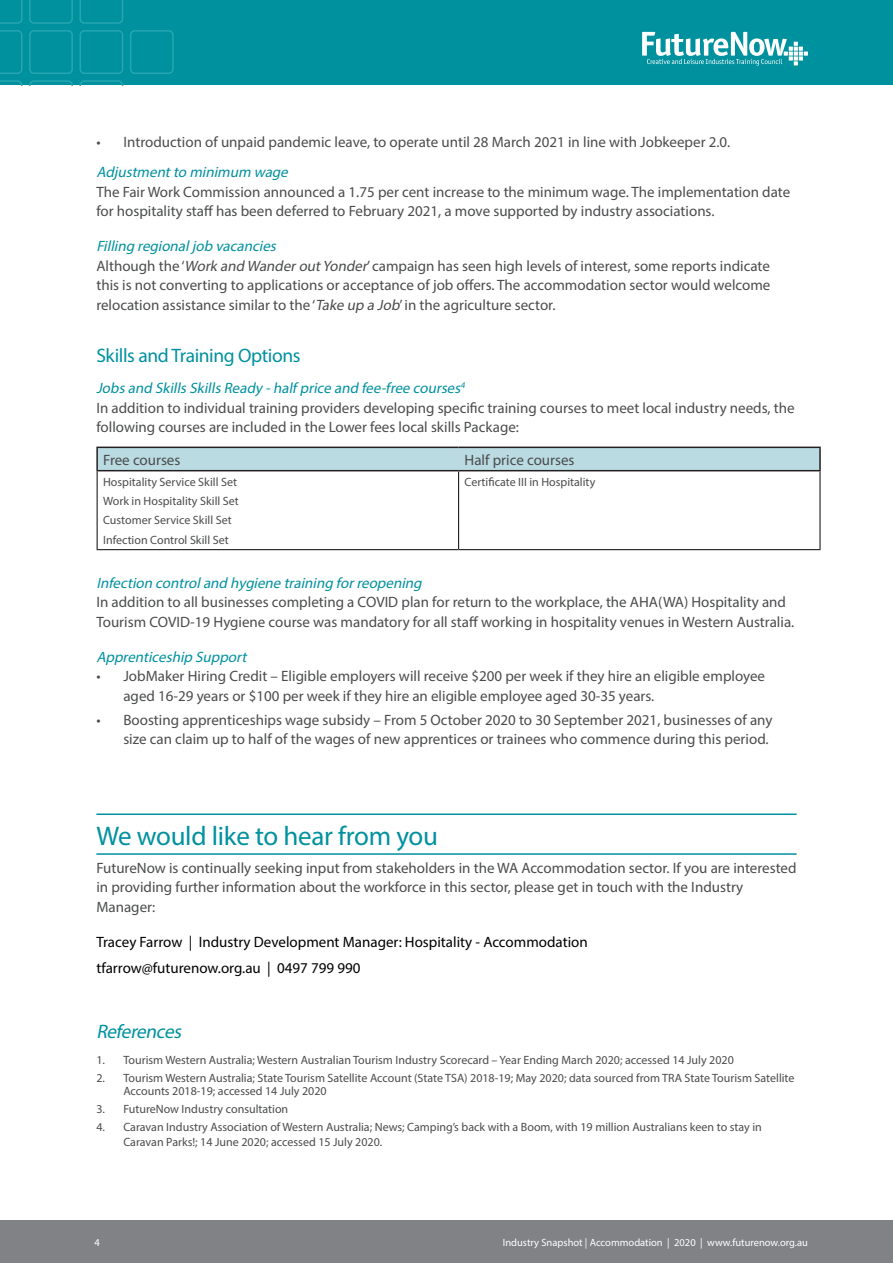
<style>
.page{position:relative;width:893px;height:1263px;background:#fff}
.page>*{position:absolute;margin:0;border:0;box-sizing:border-box;transform-origin:0 0}
.t1{font:27px "Myriad Pro";letter-spacing:-.01em;color:#00919f}
.Subhead{font:19.5px "Myriad Pro";letter-spacing:-.02em;color:#00919f}
.Subhead-2{font:italic 19.5px "Myriad Pro";color:#00919f}
.body{font:15px/19.5px "Myriad Pro";color:#4b4c4d}
.Body_italics{font:italic 15px "Myriad Pro";color:#00919f}
.Body_italics-2{font:15px "Myriad Pro";color:#000}
.Notes{font:15px "Myriad Pro";color:#4b4c4d}
.Notes-2{font:12px/13.5px "Myriad Pro";color:#4b4c4d}
.t2{font:10.5px "Myriad Pro";color:#fff}
.s1{font-style:italic}
</style>
<div class="page">
<div style="left:0;top:0;width:893px;height:85px;background:#00919f"></div>
<svg style="left:79px;top:0;width:44px;height:24px"></svg>
<svg style="left:29px;top:0;width:44px;height:24px"></svg>
<svg style="left:0;top:0;width:23px;height:24px"></svg>
<div style="left:130px;top:30px;width:44px;height:44px;border:2px solid #27a6b1;border-radius:4px"></div>
<div style="left:79px;top:30px;width:44px;height:44px;border:2px solid #27a6b1;border-radius:4px"></div>
<div style="left:29px;top:30px;width:44px;height:44px;border:2px solid #27a6b1;border-radius:4px"></div>
<svg style="left:0;top:30px;width:23px;height:44px"></svg>
<svg style="left:79px;top:80px;width:44px;height:5px"></svg>
<svg style="left:29px;top:80px;width:44px;height:5px"></svg>
<svg style="left:0;top:80px;width:23px;height:5px"></svg>
<svg style="left:642px;top:32px;width:166px;height:34px"></svg>
<div style="left:0;top:1220px;width:893px;height:43px;background:#808285"></div>
<hr style="left:96px;top:813px;width:701px;height:2px;background:#00919f">
<hr style="left:96px;top:853px;width:701px;height:2px;background:#00919f">
<svg style="left:98px;top:448px;width:721px;height:22px;background:#b7d9df"></svg>
<hr style="left:96px;top:447px;width:363px;height:1px;background:#231f20">
<hr style="left:96px;top:448px;width:2px;height:22px;background:#231f20">
<hr style="left:459px;top:447px;width:362px;height:1px;background:#231f20">
<hr style="left:819px;top:448px;width:2px;height:22px;background:#231f20">
<hr style="left:96px;top:470px;width:363px;height:1px;background:#231f20">
<hr style="left:459px;top:470px;width:362px;height:1px;background:#231f20">
<hr style="left:97px;top:471px;width:1px;height:78px;background:#231f20">
<hr style="left:458px;top:471px;width:1px;height:78px;background:#231f20">
<hr style="left:819px;top:471px;width:2px;height:78px;background:#231f20">
<hr style="left:97px;top:549px;width:362px;height:1px;background:#231f20">
<hr style="left:459px;top:549px;width:362px;height:1px;background:#231f20">
<p class="body" style="left:96px;top:132px;width:635px">• Introduction of unpaid pandemic leave, to operate until 28 March 2021 in line with Jobkeeper 2.0.</p>
<p class="Body_italics" style="left:96px;top:163px;width:197px">Adjustmentto minimum wage</p>
<p class="body" style="left:96px;top:182px;width:695px">The Fair Work Commission announced a 1.75 per cent increase to the minimum wage. The implementation date for hospitality staff has been deferred to February 2021, a move supported by industry associations.</p>
<p class="Body_italics" style="left:96px;top:237px;width:185px">Filling regionaljob vacancies</p>
<p class="body" style="left:96px;top:256px;width:676px;text-align:justify">Although the ‘<span class="s1">Work and WanderoutYonder</span>’ campaign has seen high levels of interest, some reports indicate this is not converting to applications or acceptance of job offers. The accommodation sector would welcome relocation assistance similar to the ‘<span class="s1">Take up a Job</span>’ in the agriculture sector.</p>
<p class="Subhead" style="left:96px;top:344px;width:206px">Skills and Training Options</p>
<p class="Body_italics" style="left:96px;top:379px;width:372px">Jobs and Skills Skills Ready -half price and fee-free courses<sup>4</sup></p>
<p class="body" style="left:96px;top:398px;width:700px">In addition to individual training providers developing specific training courses to meet local industry needs, the following courses are included in the Lower fees local skills Package:</p>
<p class="Notes" style="left:103px;top:450px;width:79px">Free courses</p>
<p class="body" style="left:465px;top:450px;width:111px">Half price courses</p>
<p class="Notes-2" style="left:103px;top:475px;width:135px">Hospitality Service Skill Set</p>
<p class="Notes-2" style="left:103px;top:494px;width:137px">Work in Hospitality Skill Set</p>
<p class="Notes-2" style="left:103px;top:513px;width:130px">Customer Service Skill Set</p>
<p class="Notes-2" style="left:103px;top:533px;width:127px">Infection Control Skill Set</p>
<p class="Notes-2" style="left:465px;top:475px;width:132px">Certificate III in Hospitality</p>
<p class="Body_italics" style="left:96px;top:573px;width:330px">Infection controland hygiene training forreopening</p>
<p class="body" style="left:96px;top:592px;width:699px">In addition to all businesses completing a COVID plan for return to the workplace, the AHA(WA) Hospitality and<br>Tourism COVID-19 Hygiene course was mandatory for all staff working in hospitality venues in Western Australia.</p>
<p class="Body_italics" style="left:96px;top:647px;width:155px">Apprenticeship Support</p>
<p class="body" style="left:123px;top:666px;width:643px;text-indent:-27px">• JobMaker Hiring Credit – Eligible employers will receive $200 per week if they hire an eligible employee aged 16-29 years or $100 per week if they hire an eligible employee aged 30-35 years.</p>
<p class="body" style="left:96px;top:709px;width:678px;text-align:right">• Boosting apprenticeships wage subsidy – From 5 October 2020 to 30 September 2021, businesses of any size can claim up to half of the wages of new apprentices or trainees who commence during this period.</p>
<p class="t1" style="left:96px;top:819px;width:343px">We would like to hear from you</p>
<p class="body" style="left:96px;top:858px;width:702px">FutureNow is continually seeking input from stakeholders in the WA Accommodation sector. If you are interested in providing further information about the workforce in this sector, please get in touch with the Industry<br>Manager:</p>
<p class="Body_italics-2" style="left:96px;top:932px;width:493px">Tracey Farrow | Industry Development Manager: Hospitality - Accommodation</p>
<p class="Body_italics-2" style="left:96px;top:959px;width:266px">tfarrow@futurenow.org.au | 0497 799 990</p>
<p class="Subhead-2" style="left:96px;top:1019px;width:91px">References</p>
<p class="Notes-2" style="left:96px;top:1053px;width:639px">1. Tourism Western Australia; Western Australian Tourism Industry Scorecard – Year Ending March 2020; accessed 14 July 2020</p>
<p class="Notes-2" style="left:123px;top:1071px;width:673px;text-indent:-27px">2. Tourism Western Australia; State Tourism Satellite Account (State TSA) 2018-19; May 2020; data sourced from TRA State Tourism Satellite<br>Accounts 2018-19; accessed 14 July 2020</p>
<p class="Notes-2" style="left:96px;top:1102px;width:193px">3. FutureNow Industry consultation</p>
<p class="Notes-2" style="left:123px;top:1119px;width:640px;line-height:15px;text-indent:-27px">4. Caravan Industry Association of Western Australia; News; Camping’s back with a Boom, with 19 million Australians keen to stay in<br>Caravan Parks!; 14 June 2020; accessed 15 July 2020.</p>
<p class="t2" style="left:95px;top:1236px;width:7px">4</p>
<p class="t2" style="left:503px;top:1236px;width:307px">Industry Snapshot | Accommodation | 2020 | www.futurenow.org.au</p>
</div>
